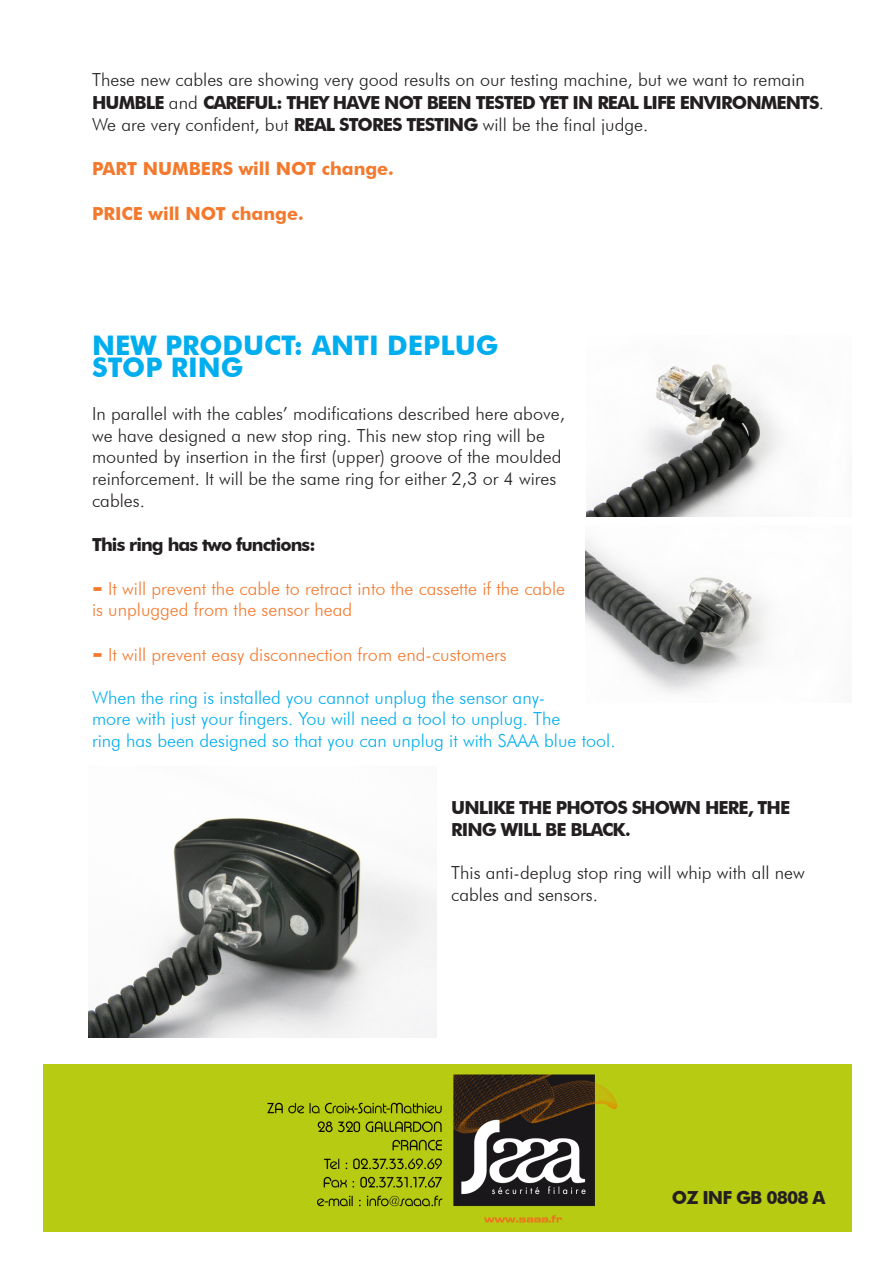
<style>
.page{position:relative;width:893px;height:1263px;background:#fff}
.page>*{position:absolute;margin:0;border:0;box-sizing:border-box;transform-origin:0 0}
.t1{font:700 27px/22.5px "Futura BT";color:#00aeef}
.t2{font:300 18px/21.6px "Futura BT";color:#231f20}
.t3{font:300 18px/21.6px "Futura BT";color:#00aeef}
.t4{font:300 18px/21.6px "Futura BT";color:#f4792d}
.t5{font:700 18px/22.5px "Futura BT";letter-spacing:-.05em;color:#231f20}
.t6{font:700 18px "Futura BT";color:#f4792d}
.s1{font-weight:700}
.s2{font-weight:700;font-size:24px}
</style>
<div class="page">
<img style="left:43px;top:1065px;width:808px;height:166px">
<img style="left:587px;top:364px;width:195px;height:153px">
<img style="left:586px;top:539px;width:182px;height:154px">
<img style="left:88px;top:818px;width:349px;height:219px">
<p class="t2" style="left:92px;top:69px;width:733px;line-height:22.5px">These new cables are showing very good results on our testing machine, but we want to remain<br><span class="s1">HUMBLE</span> and <span class="s1">CAREFUL: THEY HAVE NOT BEEN TESTED YET IN REAL LIFE ENVIRONMENTS</span>.<br>We are very confident, but <span class="s1">REAL STORES TESTING</span> will be the final judge.</p>
<p class="t6" style="left:92px;top:158px;width:303px">PART NUMBERS will NOT change.</p>
<p class="t6" style="left:92px;top:203px;width:213px">PRICE will NOT change.</p>
<p class="t1" style="left:92px;top:333px;width:408px">NEW PRODUCT: ANTI DEPLUG<br>STOP RING</p>
<p class="t2" style="left:92px;top:403px;width:474px">In parallel with the cables’ modifications described here above, we have designed a new stop ring. This new stop ring will be mounted by insertion in the first (upper) groove of the moulded reinforcement. It will be the same ring for either 2,3 or 4 wires cables.</p>
<p class="t5" style="left:92px;top:533px;width:225px">This ring has two functions:</p>
<p class="t4" style="left:92px;top:577px;width:475px"><span class="s2">-</span> It will prevent the cable to retract into the cassette if the cable is unplugged from the sensor head</p>
<p class="t4" style="left:92px;top:643px;width:416px"><span class="s2">-</span> It will prevent easy disconnection from end-customers</p>
<p class="t3" style="left:92px;top:686px;width:525px">When the ring is installed you cannot unplug the sensor any-<br>more with just your fingers. You will need a tool to unplug. The<br>ring has been designed so that you can unplug it with SAAA blue tool.</p>
<p class="t5" style="left:451px;top:796px;width:341px">UNLIKE THE PHOTOS SHOWN HERE, THE<br>RING WILL BE BLACK.</p>
<p class="t2" style="left:451px;top:862px;width:355px">This anti-deplug stop ring will whip with all new cables and sensors.</p>
<p class="t5" style="left:672px;top:1186px;width:155px">OZ INF GB 0808 A</p>
</div>
